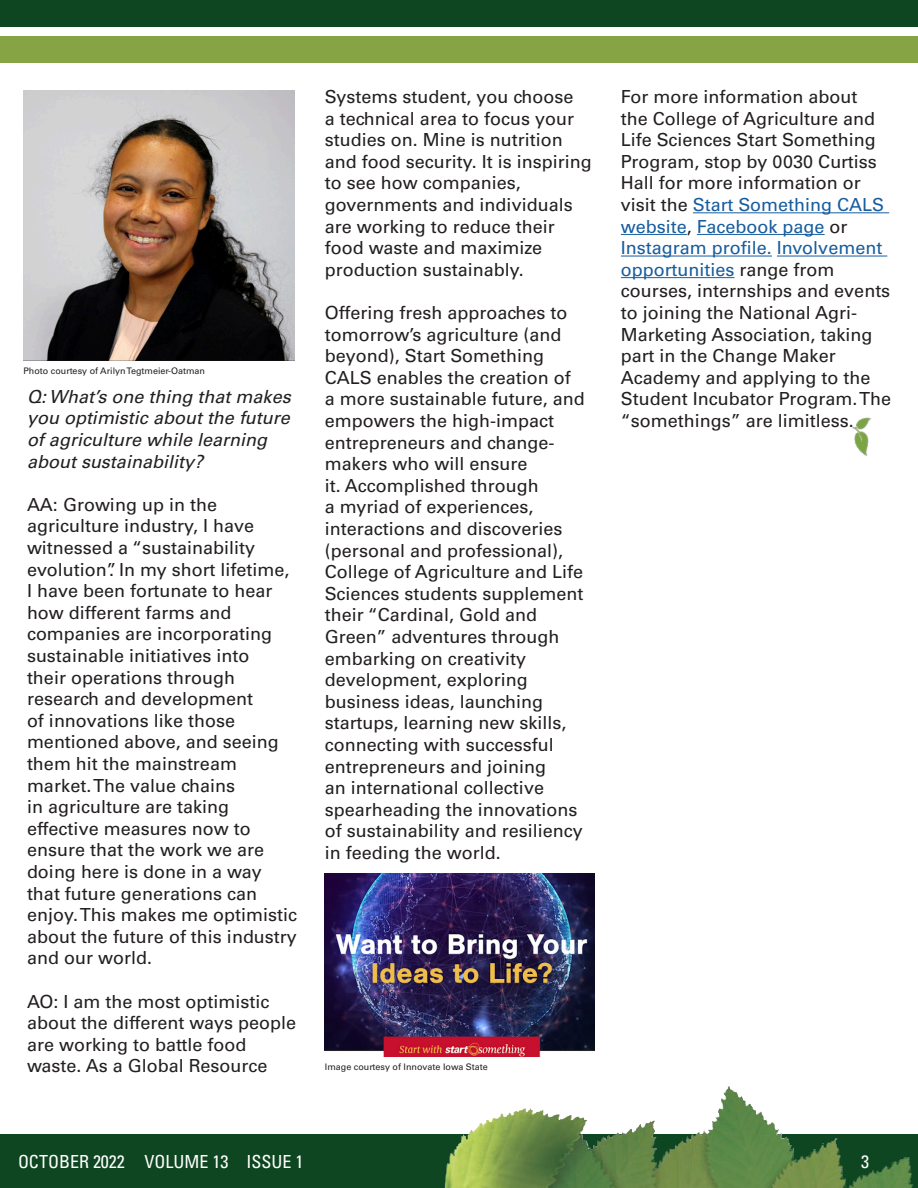
<style>
.page{position:relative;width:918px;height:1188px;background:#fff}
.page>*{position:absolute;margin:0;border:0;box-sizing:border-box;transform-origin:0 0}
.t1{font:18px/21.6px "Univers LT Std";color:#231f20}
.t2{font:italic 18px/21.6px "Univers LT Std";color:#231f20}
.t3{font:condensed 18px "Univers LT Std";color:#fff}
.t4{font:9px "Univers LT Std";color:#231f20}
.s1{color:#175d9e}
</style>
<div class="page">
<div style="left:0;top:1134px;width:918px;height:54px;background:#0d4620"></div>
<img style="left:444px;top:1086px;width:469px;height:102px">
<div style="left:0;top:0;width:918px;height:27px;background:#0d4620"></div>
<div style="left:0;top:36px;width:918px;height:27px;background:#87a445"></div>
<hr style="left:693px;top:212px;width:196px;height:1px;background:#175d9e">
<hr style="left:621px;top:234px;width:66px;height:1px;background:#175d9e">
<hr style="left:697px;top:234px;width:128px;height:1px;background:#175d9e">
<hr style="left:621px;top:256px;width:151px;height:1px;background:#175d9e">
<hr style="left:777px;top:256px;width:110px;height:1px;background:#175d9e">
<hr style="left:621px;top:277px;width:113px;height:1px;background:#175d9e">
<img style="left:23px;top:90px;width:271px;height:270px">
<img style="left:852px;top:417px;width:20px;height:39px">
<img style="left:325px;top:873px;width:270px;height:184px">
<p class="t4" style="left:23px;top:365px;width:183px">Photo courtesy of Arilyn Tegtmeier-Oatman</p>
<p class="t2" style="left:27px;top:386px;width:265px">Q: What’s one thing that makes you optimistic about the future of agriculture while learning about sustainability?</p>
<p class="t1" style="left:27px;top:494px;width:264px">AA: Growing up in the agriculture industry, I have witnessed a “sustainability evolution”. In my short lifetime,<br>I have been fortunate to hear how different farms and companies are incorporating sustainable initiatives into their operations through research and development<br>of innovations like those mentioned above, and seeing them hit the mainstream market. The value chains</p>
<p class="t1" style="left:27px;top:796px;width:272px">in agriculture are taking effective measures now to ensure that the work we are doing here is done in a way that future generations can enjoy. This makes me optimistic about the future of this industry and our world.</p>
<p class="t1" style="left:27px;top:990px;width:271px">AO: I am the most optimistic about the different ways people are working to battle food waste. As a Global Resource</p>
<p class="t1" style="left:325px;top:86px;width:269px">Systems student, you choose<br>a technical area to focus your studies on. Mine is nutrition and food security. It is inspiring to see how companies, governments and individuals are working to reduce their food waste and maximize production sustainably.</p>
<p class="t1" style="left:325px;top:302px;width:262px">Offering fresh approaches to tomorrow’s agriculture (and beyond), Start Something<br>CALS enables the creation of a more sustainable future, and empowers the high-impact entrepreneurs and change&shy;makers who will ensure<br>it. Accomplished through<br>a myriad of experiences, interactions and discoveries (personal and professional),<br>College of Agriculture and Life<br>Sciences students supplement their “Cardinal, Gold and<br>Green” adventures through embarking on creativity development, exploring business ideas, launching startups, learning new skills, connecting with successful entrepreneurs and joining<br>an international collective spearheading the innovations of sustainability and resiliency in feeding the world.</p>
<p class="t4" style="left:325px;top:1061px;width:164px">Image courtesy of Innovate Iowa State</p>
<p class="t1" style="left:621px;top:86px;width:272px">For more information about<br>the College of Agriculture and<br>Life Sciences Start Something<br>Program, stop by 0030 Curtiss<br>Hall for more information or visit the <span class="s1">Start Something CALS website</span>, <span class="s1">Facebook page</span> or<br><span class="s1">Instagram profile. Involvement opportunities</span> range from courses, internships and events to joining the National Agri-<br>Marketing Association, taking part in the Change Maker<br>Academy and applying to the<br>Student Incubator Program. The “somethings” are limitless.</p>
<p class="t3" style="left:18px;top:1150px;width:108px">OCTOBER 2022</p>
<p class="t3" style="left:145px;top:1150px;width:85px">VOLUME 13</p>
<p class="t3" style="left:247px;top:1150px;width:59px">ISSUE 1</p>
<p class="t3" style="left:861px;top:1150px;width:9px">3</p>
</div>
